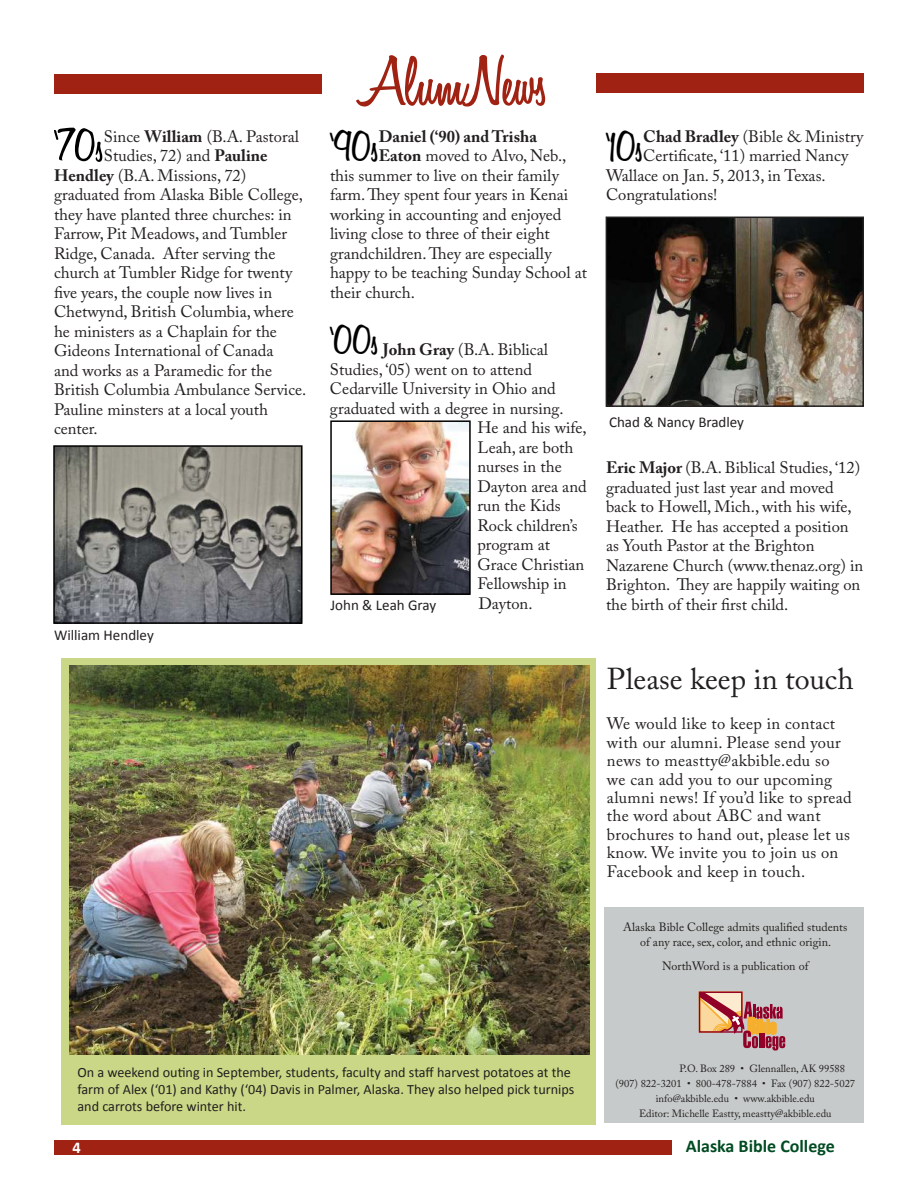
<style>
.page{position:relative;width:918px;height:1188px;background:#fff}
.page>*{position:absolute;margin:0;border:0;box-sizing:border-box;transform-origin:0 0}
.t1{font:600 72px "Honey Script";color:#9f2213}
.t2{font:600 50.7px "Honey Script";color:#000}
.t3{font:600 46.5px "Honey Script";color:#000}
.t4{font:600 44.85px "Honey Script";color:#000}
.t5{font:30px "Adobe Caslon Pro";color:#221f1f}
.t6{font:700 18px "Calibri";color:#004b22}
.t7{font:16.5px/19.5px "Adobe Caslon Pro";color:#221f1f}
.t8{font:16.5px/18.5px "Adobe Caslon Pro";letter-spacing:.02em;color:#221f1f}
.t9{font:700 16.5px "Adobe Caslon Pro";color:#221f1f}
.t10{font:700 16.5px "Calibri";color:#fff}
.t11{font:15px "Calibri";color:#221f1f}
.t12{font:14.25px/17px "Calibri";color:#221f1f}
.t13{font:12px/15px "Adobe Caslon Pro";color:#221f1f;text-align:center}
.t14{font:10.5px "Adobe Caslon Pro";color:#221f1f}
.s1{font-weight:700}
</style>
<div class="page">
<div style="left:54px;top:1140px;width:618px;height:15px;background:#9f2213"></div>
<div style="left:605px;top:907px;width:259px;height:216px;background:#c7caca"></div>
<svg style="left:698px;top:991px;width:87px;height:59px"></svg>
<hr style="left:762px;top:1033px;width:3px;height:15px;background:#900027">
<div style="left:55px;top:75px;width:267px;height:19px;background:#9f2213"></div>
<div style="left:597px;top:74px;width:267px;height:19px;background:#9f2213"></div>
<div style="left:62px;top:658px;width:534px;height:466px;background:#c9d786"></div>
<img style="left:70px;top:666px;width:520px;height:389px">
<img style="left:333px;top:423px;width:135px;height:169px">
<div style="left:330px;top:420px;width:141px;height:175px;border:2px solid #000"></div>
<img style="left:56px;top:448px;width:244px;height:173px">
<div style="left:53px;top:445px;width:250px;height:179px;border:2px solid #000"></div>
<img style="left:609px;top:220px;width:252px;height:184px">
<div style="left:606px;top:217px;width:258px;height:190px;border:2px solid #221f1f"></div>
<h2 class="t2" style="left:53px;top:126px;width:52px">‘70s</h2>
<p class="t7" style="left:104px;top:128px;width:197px">Since <span class="s1">William</span> (B.A. Pastoral</p>
<p class="t7" style="left:104px;top:148px;width:165px">Studies, 72) and <span class="s1">Pauline</span></p>
<p class="t7" style="left:54px;top:167px;width:194px"><span class="s1">Hendley</span> (B.A. Missions, 72)</p>
<p class="t7" style="left:54px;top:187px;width:250px">graduated from Alaska Bible College,</p>
<p class="t7" style="left:54px;top:206px;width:239px">they have planted three churches: in</p>
<p class="t7" style="left:54px;top:226px;width:235px">Farrow, Pit Meadows, and Tumbler</p>
<p class="t7" style="left:54px;top:245px;width:223px">Ridge, Canada. After serving the</p>
<p class="t7" style="left:54px;top:265px;width:240px">church at Tumbler Ridge for twenty</p>
<p class="t7" style="left:54px;top:284px;width:220px">five years, the couple now lives in</p>
<p class="t7" style="left:54px;top:304px;width:241px">Chetwynd, British Columbia, where</p>
<p class="t7" style="left:54px;top:323px;width:224px">he ministers as a Chaplain for the</p>
<p class="t7" style="left:54px;top:343px;width:221px">Gideons International of Canada</p>
<p class="t7" style="left:54px;top:362px;width:220px">and works as a Paramedic for the</p>
<p class="t7" style="left:54px;top:382px;width:254px">British Columbia Ambulance Service.</p>
<p class="t7" style="left:54px;top:401px;width:216px">Pauline minsters at a local youth</p>
<p class="t7" style="left:54px;top:421px;width:45px">center.</p>
<p class="t11" style="left:54px;top:625px;width:101px">William Hendley</p>
<h1 class="t1" style="left:358px;top:55px;width:191px">AlumNews</h1>
<h3 class="t3" style="left:329px;top:129px;width:51px">‘90s</h3>
<p class="t9" style="left:379px;top:129px;width:160px">Daniel (‘90) and Trisha</p>
<p class="t7" style="left:379px;top:148px;width:189px"><span class="s1">Eaton</span> moved to Alvo, Neb.,</p>
<p class="t7" style="left:330px;top:167px;width:230px">this summer to live on their family</p>
<p class="t7" style="left:330px;top:187px;width:240px">farm. They spent four years in Kenai</p>
<p class="t7" style="left:330px;top:206px;width:233px">working in accounting and enjoyed</p>
<p class="t7" style="left:330px;top:226px;width:221px">living close to three of their eight</p>
<p class="t7" style="left:330px;top:245px;width:223px">grandchildren. They are especially</p>
<p class="t7" style="left:330px;top:265px;width:259px">happy to be teaching Sunday School at</p>
<p class="t7" style="left:330px;top:284px;width:86px">their church.</p>
<h3 class="t4" style="left:330px;top:323px;width:51px">‘00s</h3>
<p class="t7" style="left:383px;top:342px;width:167px"><span class="s1">John Gray</span> (B.A. Biblical</p>
<p class="t7" style="left:330px;top:361px;width:204px">Studies, ‘05) went on to attend</p>
<p class="t7" style="left:330px;top:381px;width:227px">Cedarville University in Ohio and</p>
<p class="t7" style="left:330px;top:400px;width:235px">graduated with a degree in nursing.</p>
<p class="t7" style="left:477px;top:420px;width:111px">He and his wife,</p>
<p class="t7" style="left:477px;top:439px;width:97px">Leah, are both</p>
<p class="t7" style="left:477px;top:459px;width:86px">nurses in the</p>
<p class="t7" style="left:477px;top:478px;width:111px">Dayton area and</p>
<p class="t7" style="left:477px;top:498px;width:85px">run the Kids</p>
<p class="t7" style="left:477px;top:517px;width:102px">Rock children’s</p>
<p class="t7" style="left:477px;top:537px;width:74px">program at</p>
<p class="t7" style="left:477px;top:556px;width:108px">Grace Christian</p>
<p class="t7" style="left:477px;top:576px;width:91px">Fellowship in</p>
<p class="t7" style="left:478px;top:595px;width:56px">Dayton.</p>
<p class="t11" style="left:330px;top:596px;width:107px">John &amp; Leah Gray</p>
<h3 class="t3" style="left:605px;top:129px;width:39px">‘10s</h3>
<p class="t7" style="left:643px;top:128px;width:222px"><span class="s1">Chad Bradley</span> (Bible &amp; Ministry</p>
<p class="t7" style="left:643px;top:148px;width:207px">Certificate, ‘11) married Nancy</p>
<p class="t7" style="left:606px;top:167px;width:221px">Wallace on Jan. 5, 2013, in Texas.</p>
<p class="t7" style="left:606px;top:187px;width:113px">Congratulations!</p>
<p class="t11" style="left:609px;top:412px;width:136px">Chad &amp; Nancy Bradley</p>
<p class="t7" style="left:606px;top:460px;width:259px"><span class="s1">Eric Major</span> (B.A. Biblical Studies, ‘12) graduated just last year and moved back to Howell, Mich., with his wife, Heather. He has accepted a position as Youth Pastor at the Brighton Nazarene Church (www.thenaz.org) in Brighton. They are happily waiting on the birth of their first child.</p>
<h3 class="t5" style="left:607px;top:667px;width:248px">Please keep in touch</h3>
<p class="t8" style="left:607px;top:716px;width:246px">We would like to keep in contact with our alumni. Please send your news to meastty@akbible.edu so we can add you to our upcoming alumni news! If you’d like to spread the word about ABC and want brochures to hand out, please let us know. We invite you to join us on<br>Facebook and keep in touch.</p>
<p class="t13" style="left:623px;top:920px;width:225px">Alaska Bible College admits qualified students of any race, sex, color, and ethnic origin.</p>
<p class="t13" style="left:662px;top:959px;width:148px">NorthWord is a publication of</p>
<p class="t12" style="left:77px;top:1064px;width:498px">On a weekend outing in September, students, faculty and staff harvest potatoes at the farm of Alex (‘01) and Kathy (‘04) Davis in Palmer, Alaska. They also helped pick turnips and carrots before winter hit.</p>
<p class="t14" style="left:679px;top:1062px;width:167px">P.O. Box 289 • Glennallen, AK 99588</p>
<p class="t14" style="left:615px;top:1077px;width:241px">(907) 822-3201 • 800-478-7884 • Fax (907) 822-5027</p>
<p class="t14" style="left:656px;top:1092px;width:161px">info@akbible.edu • www.akbible.edu</p>
<p class="t14" style="left:639px;top:1109px;width:194px">Editor: Michelle Eastty, meastty@akbible.edu</p>
<p class="t10" style="left:72px;top:1137px;width:10px">4</p>
<p class="t6" style="left:686px;top:1135px;width:150px">Alaska Bible College</p>
</div>
